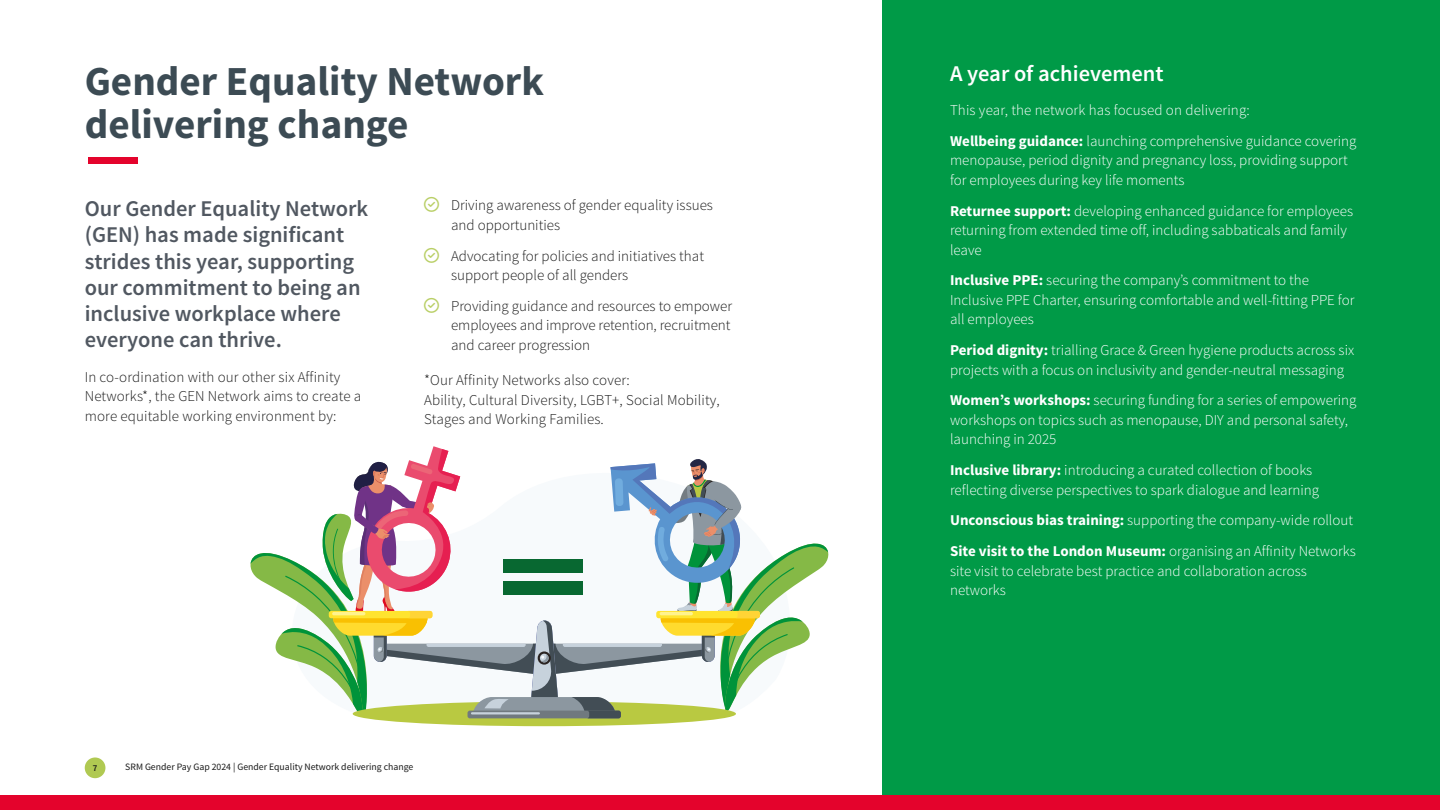
<style>
.page{position:relative;width:1440px;height:810px;background:#fff}
.page>*{position:absolute;margin:0;border:0;box-sizing:border-box;transform-origin:0 0}
.t1{font:700 41.25px/43.5px "Source Sans Pro";color:#3c4b54}
.t2{font:600 22.5px/26.2px "Source Sans Pro";color:#515861}
.t3{font:600 22.5px "Source Sans Pro";color:#fff}
.t4{font:300 15px/19.5px "Source Sans Pro";color:#fff}
.t5{font:300 15px/19.5px "Source Sans Pro";color:#1a1a1a}
.t6{font:9.75px "Source Sans Pro";color:#1a1a1a}
.t7{font:600 9px "Source Sans Pro";color:#1a1a1a}
.s1{font-weight:700}
</style>
<div class="page">
<div style="left:85px;top:757px;width:20px;height:21px;background:#b0c952;border-radius:50%"></div>
<div style="left:882px;top:0;width:558px;height:795px;background:#009a47"></div>
<div style="left:0;top:795px;width:1440px;height:15px;background:#e4032c"></div>
<div style="left:88px;top:157px;width:50px;height:7px;background:#e4032c"></div>
<div style="left:353px;top:701px;width:383px;height:25px;background:#b9c941;border-radius:50%"></div>
<svg style="left:251px;top:446px;width:577px;height:272px"></svg>
<div style="left:503px;top:559px;width:79px;height:14px;background:#086831"></div>
<div style="left:503px;top:581px;width:79px;height:13px;background:#086831"></div>
<h1 class="t1" style="left:85px;top:61px;width:461px">Gender Equality Network delivering change</h1>
<h2 class="t2" style="left:85px;top:196px;width:285px">Our Gender Equality Network (GEN) has made significant strides this year, supporting our commitment to being an inclusive workplace where everyone can thrive.</h2>
<p class="t5" style="left:85px;top:367px;width:278px">In co-ordination with our other six Affinity<br>Networks*, the GEN Network aims to create a more equitable working environment by:</p>
<p class="t5" style="left:451px;top:196px;width:263px">Driving awareness of gender equality issues and opportunities</p>
<p class="t5" style="left:451px;top:246px;width:254px">Advocating for policies and initiatives that support people of all genders</p>
<p class="t5" style="left:451px;top:296px;width:283px;text-align:justify">Providing guidance and resources to empower employees and improve retention, recruitment and career progression</p>
<p class="t5" style="left:424px;top:371px;width:297px">*Our Affinity Networks also cover:<br>Ability, Cultural Diversity, LGBT+, Social Mobility,<br>Stages and Working Families.</p>
<p class="t7" style="left:93px;top:762px;width:6px">7</p>
<p class="t6" style="left:125px;top:761px;width:290px">SRM Gender Pay Gap 2024 | Gender Equality Network delivering change</p>
<h2 class="t3" style="left:950px;top:59px;width:215px">A year of achievement</h2>
<p class="t4" style="left:950px;top:95px;width:408px;line-height:30.8px">This year, the network has focused on delivering:<br><span class="s1">Wellbeing guidance:</span> launching comprehensive guidance covering</p>
<p class="t4" style="left:950px;top:151px;width:399px">menopause, period dignity and pregnancy loss, providing support for employees during key life moments</p>
<p class="t4" style="left:950px;top:201px;width:405px"><span class="s1">Returnee support:</span> developing enhanced guidance for employees returning from extended time off, including sabbaticals and family leave</p>
<p class="t4" style="left:950px;top:271px;width:406px"><span class="s1">Inclusive PPE:</span> securing the company’s commitment to the<br>Inclusive PPE Charter, ensuring comfortable and well-fitting PPE for all employees</p>
<p class="t4" style="left:950px;top:341px;width:406px"><span class="s1">Period dignity:</span> trialling Grace &amp; Green hygiene products across six projects with a focus on inclusivity and gender-neutral messaging</p>
<p class="t4" style="left:950px;top:391px;width:408px"><span class="s1">Women’s workshops:</span> securing funding for a series of empowering workshops on topics such as menopause, DIY and personal safety, launching in 2025</p>
<p class="t4" style="left:950px;top:461px;width:371px"><span class="s1">Inclusive library:</span> introducing a curated collection of books reflecting diverse perspectives to spark dialogue and learning</p>
<p class="t4" style="left:950px;top:505px;width:407px;line-height:30.8px"><span class="s1">Unconscious bias training:</span> supporting the company-wide rollout<br><span class="s1">Site visit to the London Museum:</span> organising an Affinity Networks</p>
<p class="t4" style="left:950px;top:561px;width:358px">site visit to celebrate best practice and collaboration across networks</p>
</div>
